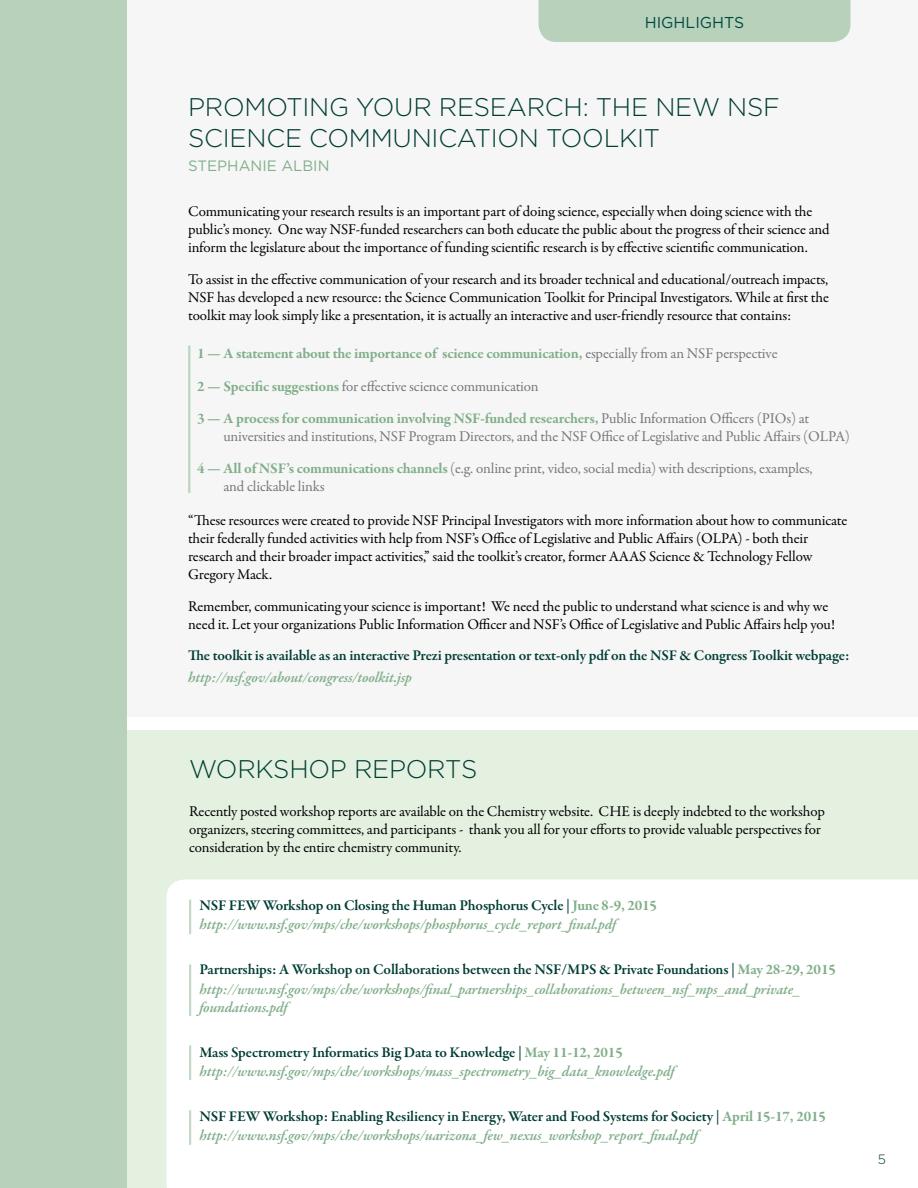
<style>
.page{position:relative;width:918px;height:1188px;background:#fff}
.page>*{position:absolute;margin:0;border:0;box-sizing:border-box;transform-origin:0 0}
.Article_Heading{font:300 25.5px/30.6px "Gotham";letter-spacing:-.01em;color:#003d34}
.t1{font:15.75px "Gotham";color:#004a41}
.Body{font:15px/18px "Garamond Premr Pro";letter-spacing:-.01em;color:#000}
.Workshop_Date_Place{font:600 15px "Garamond Premr Pro";letter-spacing:-.015em;color:#003d34}
.Body-2{font:italic 600 15px/18px "Garamond Premr Pro";letter-spacing:-.01em;color:#81af8a}
.List__Darker{font:15px/18px "Garamond Premr Pro";letter-spacing:-.01em;color:#77787b}
.List__Darker-2{font:700 15px "Garamond Premr Pro";letter-spacing:-.015em;color:#81af8a}
.Article_Author{font:15px "Gotham";color:#81af8a}
.t2{font:300 13.5px "Gotham";color:#003d34}
.s1{font-weight:400;color:#77787b}
.s2{font-weight:700;color:#81af8a}
.s3{font-weight:500}
</style>
<div class="page">
<div style="left:0;top:0;width:918px;height:717px;background:#f6f6f6"></div>
<div style="left:0;top:730px;width:918px;height:458px;background:#e4f1e1"></div>
<div style="left:166px;top:880px;width:752px;height:308px;background:#fff"></div>
<div style="left:0;top:0;width:127px;height:1188px;background:#b7d1bb"></div>
<div style="left:538px;top:0;width:312px;height:42px;background:#b7d1bb"></div>
<hr style="left:188px;top:346px;width:2px;height:147px;background:#bcd4c0">
<hr style="left:189px;top:900px;width:2px;height:34px;background:#c4d9c7">
<hr style="left:189px;top:964px;width:2px;height:52px;background:#c4d9c7">
<hr style="left:189px;top:1045px;width:2px;height:35px;background:#c4d9c7">
<hr style="left:189px;top:1110px;width:2px;height:35px;background:#c4d9c7">
<p class="t1" style="left:645px;top:12px;width:101px">HIGHLIGHTS</p>
<p class="Article_Heading" style="left:188px;top:91px;width:593px">PROMOTING YOUR RESEARCH: THE NEW NSF<br>SCIENCE COMMUNICATION TOOLKIT</p>
<p class="Article_Author" style="left:188px;top:157px;width:143px">STEPHANIE ALBIN</p>
<p class="Body" style="left:188px;top:203px;width:643px">Communicating your research results is an important part of doing science, especially when doing science with the public’s money. One way NSF-funded researchers can both educate the public about the progress of their science and inform the legislature about the importance of funding scientific research is by effective scientific communication.</p>
<p class="Body" style="left:188px;top:271px;width:642px;text-align:justify">To assist in the effective communication of your research and its broader technical and educational/outreach impacts, NSF has developed a new resource: the Science Communication Toolkit for Principal Investigators. While at first the toolkit may look simply like a presentation, it is actually an interactive and user-friendly resource that contains:</p>
<p class="List__Darker-2" style="left:197px;top:344px;width:582px">1 — A statement about the importance of science communication, <span class="s1">especially from an NSF perspective</span></p>
<p class="List__Darker" style="left:197px;top:377px;width:343px"><span class="s2">2 — Specific suggestions</span> for effective science communication</p>
<p class="List__Darker" style="left:223px;top:409px;width:628px;text-indent:-26px"><span class="s2">3 — A process for communication involving NSF-funded researchers,</span> Public Information Officers (PIOs) at universities and institutions, NSF Program Directors, and the NSF Office of Legislative and Public Affairs (OLPA)</p>
<p class="List__Darker" style="left:223px;top:460px;width:591px;text-indent:-26px"><span class="s2">4 — All of NSF’s communications channels</span> (e.g. online print, video, social media) with descriptions, examples, and clickable links</p>
<p class="Body" style="left:188px;top:512px;width:661px">“These resources were created to provide NSF Principal Investigators with more information about how to communicate their federally funded activities with help from NSF’s Office of Legislative and Public Affairs (OLPA) - both their research and their broader impact activities,” said the toolkit’s creator, former AAAS Science &amp; Technology Fellow Gregory Mack.</p>
<p class="Body" style="left:188px;top:598px;width:649px">Remember, communicating your science is important! We need the public to understand what science is and why we need it. Let your organizations Public Information Officer and NSF’s Office of Legislative and Public Affairs help you!</p>
<p class="Workshop_Date_Place" style="left:188px;top:647px;width:663px">The toolkit is available as an interactive Prezi presentation or text-only pdf on the NSF &amp; Congress Toolkit webpage:</p>
<p class="Body-2" style="left:188px;top:669px;width:225px">http://nsf.gov/about/congress/toolkit.jsp</p>
<p class="Article_Heading" style="left:189px;top:753px;width:290px">WORKSHOP REPORTS</p>
<p class="Body" style="left:189px;top:803px;width:637px">Recently posted workshop reports are available on the Chemistry website. CHE is deeply indebted to the workshop organizers, steering committees, and participants - thank you all for your efforts to provide valuable perspectives for consideration by the entire chemistry community.</p>
<p class="Workshop_Date_Place" style="left:200px;top:897px;width:459px">NSF FEW Workshop on Closing the Human Phosphorus Cycle <span class="s3">|</span> <span class="s2">June 8-9, 2015</span></p>
<p class="Body-2" style="left:200px;top:917px;width:418px">http://www.nsf.gov/mps/che/workshops/phosphorus_cycle_report_final.pdf</p>
<p class="Workshop_Date_Place" style="left:200px;top:961px;width:638px">Partnerships: A Workshop on Collaborations between the NSF/MPS &amp; Private Foundations <span class="s3">|</span> <span class="s2">May 28-29, 2015</span></p>
<p class="Body-2" style="left:200px;top:981px;width:603px">http://www.nsf.gov/mps/che/workshops/final_partnerships_collaborations_between_nsf_mps_and_private_ foundations.pdf</p>
<p class="Workshop_Date_Place" style="left:200px;top:1043px;width:425px">Mass Spectrometry Informatics Big Data to Knowledge <span class="s3">|</span> <span class="s2">May 11-12, 2015</span></p>
<p class="Body-2" style="left:200px;top:1063px;width:477px">http://www.nsf.gov/mps/che/workshops/mass_spectrometry_big_data_knowledge.pdf</p>
<p class="Workshop_Date_Place" style="left:200px;top:1107px;width:628px">NSF FEW Workshop: Enabling Resiliency in Energy, Water and Food Systems for Society <span class="s3">|</span> <span class="s2">April 15-17, 2015</span></p>
<p class="Body-2" style="left:200px;top:1127px;width:500px">http://www.nsf.gov/mps/che/workshops/uarizona_few_nexus_workshop_report_final.pdf</p>
<p class="t2" style="left:878px;top:1151px;width:10px">5</p>
</div>
